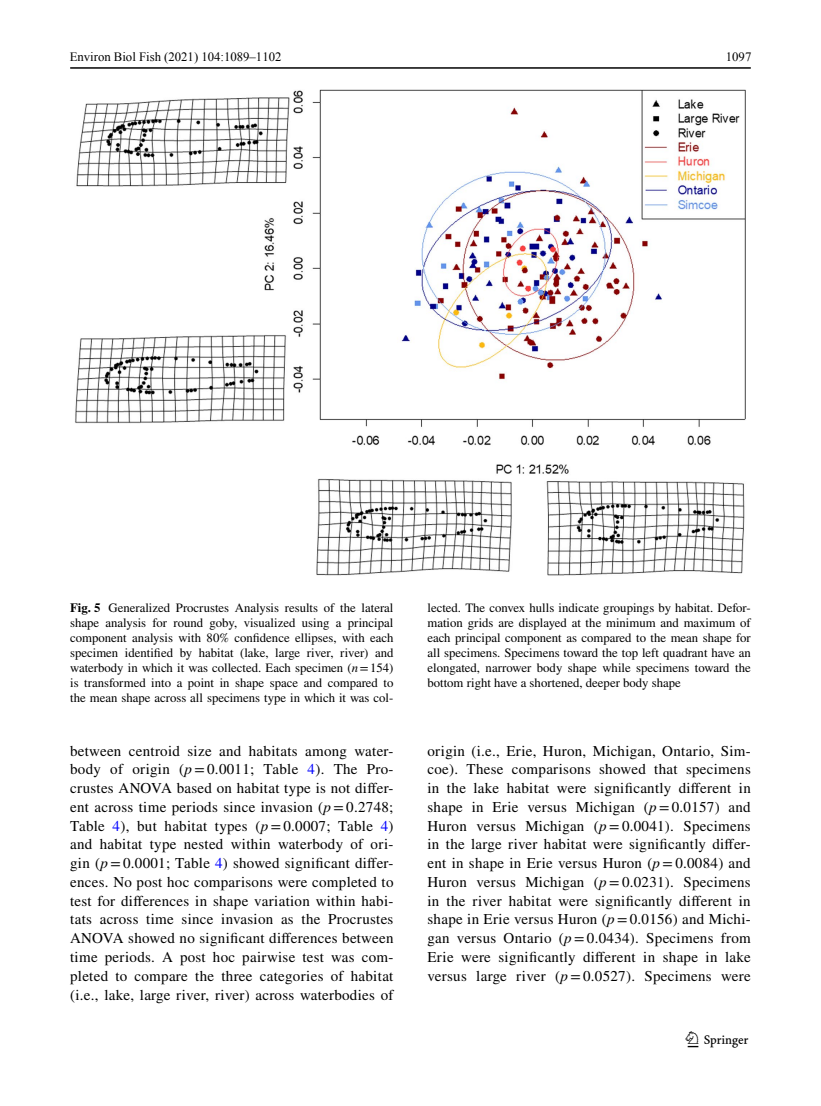
<style>
.page{position:relative;width:821px;height:1106px;background:#fff}
.page>*{position:absolute;margin:0;border:0;box-sizing:border-box;transform-origin:0 0}
.t1{font:22.5px "Springnew Regular 3";color:#000}
.t2{font:15px/18.8px "STIX";letter-spacing:.02em;color:#000;text-align:justify}
.t3{font:12.75px/15px "STIX";color:#000;text-align:justify}
.t4{font:12.75px "Times New Roman";color:#000}
.t5{font:12.75px "Times New Roman PSMT3";color:#000}
.s1{font-weight:700}
.s2{font-style:italic}
.s3{color:#00f}
</style>
<div class="page">
<hr style="left:70px;top:67px;width:680px;height:2px;background:#000">
<img style="left:75px;top:89px;width:671px;height:487px">
<p class="t4" style="left:70px;top:52px;width:213px">Environ Biol Fish (2021) 104:1089–1102</p>
<p class="t5" style="left:726px;top:52px;width:27px">1097</p>
<p class="t3" style="left:70px;top:601px;width:325px"><span class="s1">Fig. 5</span> Generalized Procrustes Analysis results of the lateral shape analysis for round goby, visualized using a principal component analysis with 80% confidence ellipses, with each specimen identified by habitat (lake, large river, river) and waterbody in which it was collected. Each specimen (<span class="s2">n</span>=154) is transformed into a point in shape space and compared to the mean shape across all specimens type in which it was col-</p>
<p class="t3" style="left:427px;top:601px;width:325px">lected. The convex hulls indicate groupings by habitat. Defor&shy;mation grids are displayed at the minimum and maximum of each principal component as compared to the mean shape for all specimens. Specimens toward the top left quadrant have an elongated, narrower body shape while specimens toward the bottom right have a shortened, deeper body shape</p>
<p class="t2" style="left:70px;top:742px;width:325px">between centroid size and habitats among water&shy;body of origin (<span class="s2">p</span>=0.0011; Table <span class="s3">4</span>). The Pro&shy;crustes ANOVA based on habitat type is not differ&shy;ent across time periods since invasion (<span class="s2">p</span>=0.2748; Table <span class="s3">4</span>), but habitat types (<span class="s2">p</span>=0.0007; Table <span class="s3">4</span>) and habitat type nested within waterbody of ori&shy;gin (<span class="s2">p</span>=0.0001; Table <span class="s3">4</span>) showed significant differ&shy;ences. No post hoc comparisons were completed to test for differences in shape variation within habi&shy;tats across time since invasion as the Procrustes ANOVA showed no significant differences between time periods. A post hoc pairwise test was com&shy;pleted to compare the three categories of habitat (i.e., lake, large river, river) across waterbodies of</p>
<p class="t2" style="left:427px;top:742px;width:325px">origin (i.e., Erie, Huron, Michigan, Ontario, Sim&shy;coe). These comparisons showed that specimens in the lake habitat were significantly different in shape in Erie versus Michigan (<span class="s2">p</span>=0.0157) and Huron versus Michigan (<span class="s2">p</span>=0.0041). Specimens in the large river habitat were significantly differ&shy;ent in shape in Erie versus Huron (<span class="s2">p</span>=0.0084) and Huron versus Michigan (<span class="s2">p</span>=0.0231). Specimens in the river habitat were significantly different in shape in Erie versus Huron (<span class="s2">p</span>=0.0156) and Michi&shy;gan versus Ontario (<span class="s2">p</span>=0.0434). Specimens from Erie were significantly different in shape in lake versus large river (<span class="s2">p</span>=0.0527). Specimens were</p>
<h1 class="t1" style="left:687px;top:1031px;width:62px">1 3</h1>
</div>
